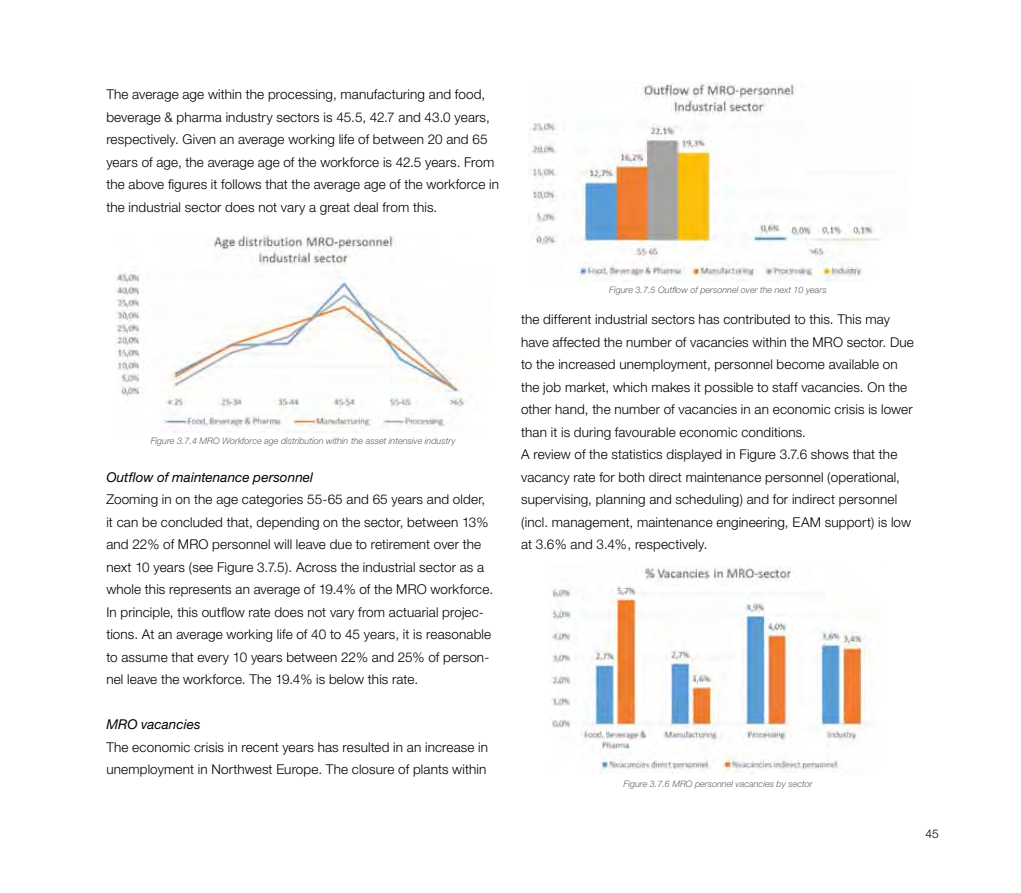
<style>
.page{position:relative;width:1021px;height:893px;background:#fff}
.page>*{position:absolute;margin:0;border:0;box-sizing:border-box;transform-origin:0 0}
.t1{font:300 13.5px/22.5px "Helvetica Neue";letter-spacing:.01em;color:#000}
.t2{font:italic 13.5px "Helvetica Neue";letter-spacing:.005em;color:#000}
.t3{font:300 12px "Helvetica Neue";color:#000}
.t4{font:italic 300 9px "Helvetica Neue";color:#646363}
</style>
<div class="page">
<img style="left:115px;top:234px;width:350px;height:199px">
<img style="left:530px;top:83px;width:350px;height:199px">
<img style="left:549px;top:566px;width:323px;height:208px">
<p class="t1" style="left:106px;top:83px;width:394px">The average age within the processing, manufacturing and food, beverage &amp; pharma industry sectors is 45.5, 42.7 and 43.0 years, respectively. Given an average working life of between 20 and 65 years of age, the average age of the workforce is 42.5 years. From the above figures it follows that the average age of the workforce in the industrial sector does not vary a great deal from this.</p>
<p class="t4" style="left:151px;top:436px;width:57px">Figure 3.7.4 MRO</p>
<p class="t4" style="left:222px;top:436px;width:235px">Workforce age distribution within the asset intensive industry</p>
<p class="t2" style="left:106px;top:469px;width:208px">Outflow of maintenance personnel</p>
<p class="t1" style="left:106px;top:488px;width:384px">Zooming in on the age categories 55-65 and 65 years and older, it can be concluded that, depending on the sector, between 13% and 22% of MRO</p>
<p class="t1" style="left:106px;top:533px;width:379px;text-indent:106px">personnel will leave due to retirement over the next 10 years (see Figure 3.7.5). Across the industrial sector as a whole this represents an average of 19.4% of the MRO</p>
<p class="t1" style="left:106px;top:578px;width:388px;text-indent:324px">workforce.<br>In principle, this outflow rate does not vary from actuarial projec&shy;tions. At an average working life of 40 to 45 years, it is reasonable to assume that every 10 years between 22% and 25% of person&shy;nel leave the workforce. The 19.4% is below this rate.</p>
<p class="t2" style="left:106px;top:716px;width:96px">MRO vacancies</p>
<p class="t1" style="left:106px;top:735px;width:383px">The economic crisis in recent years has resulted in an increase in unemployment in Northwest Europe. The closure of plants within</p>
<p class="t4" style="left:609px;top:285px;width:219px">Figure 3.7.5 Outflow of personnel over the next 10 years</p>
<p class="t1" style="left:521px;top:308px;width:370px">the different industrial sectors has contributed to this. This may have affected the number of vacancies within the MRO</p>
<p class="t1" style="left:521px;top:330px;width:394px;text-indent:325px">sector. Due to the increased unemployment, personnel become available on the job market, which makes it possible to staff vacancies. On the other hand, the number of vacancies in an economic crisis is lower than it is during favourable economic conditions.<br>A review of the statistics displayed in Figure 3.7.6 shows that the vacancy rate for both direct maintenance personnel (operational, supervising, planning and scheduling) and for indirect personnel (incl. management, maintenance engineering, EAM</p>
<p class="t1" style="left:824px;top:510px;width:88px">support) is low</p>
<p class="t1" style="left:521px;top:533px;width:188px">at 3.6% and 3.4%, respectively.</p>
<p class="t4" style="left:623px;top:778px;width:57px">Figure 3.7.6 MRO</p>
<p class="t4" style="left:695px;top:778px;width:119px">personnel vacancies by sector</p>
<p class="t3" style="left:925px;top:826px;width:15px">45</p>
</div>
